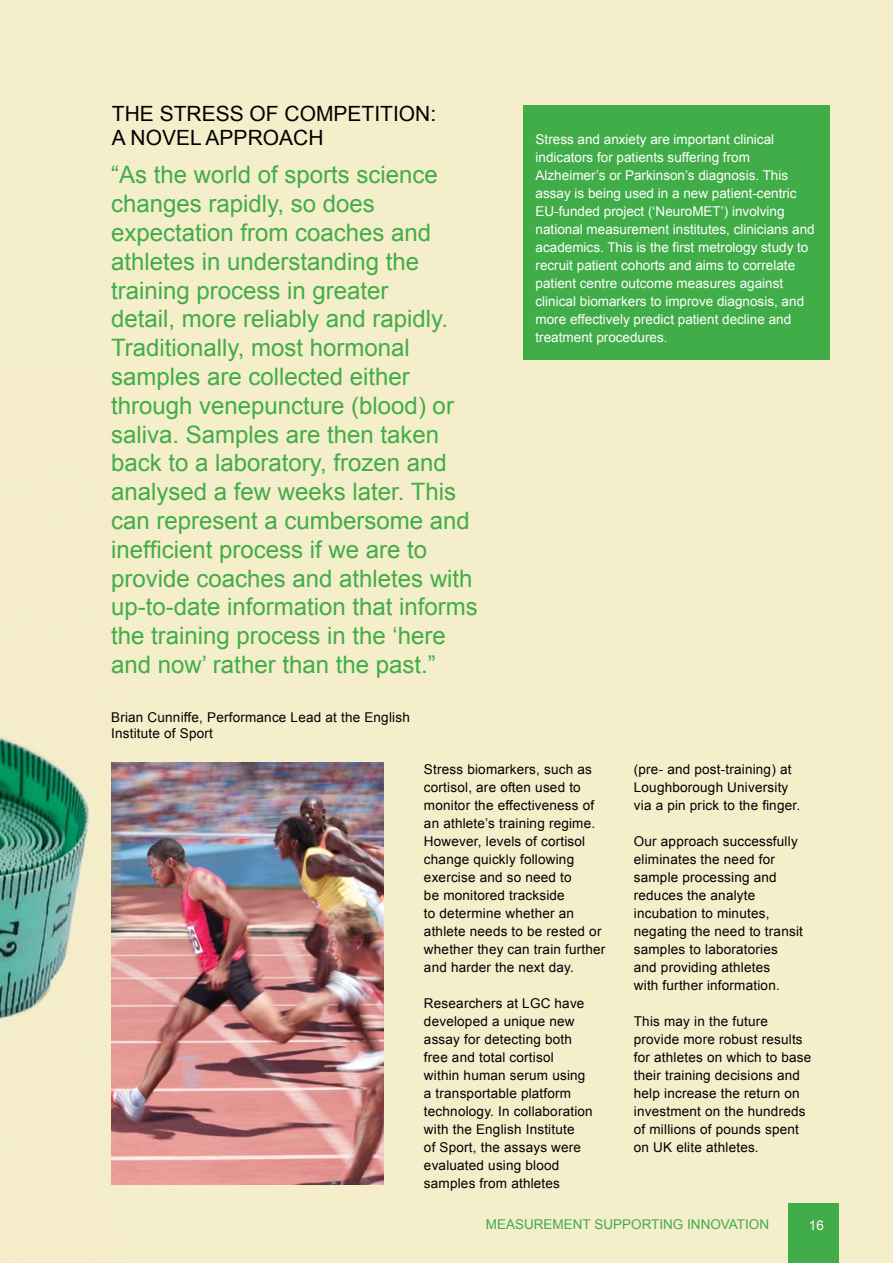
<style>
.page{position:relative;width:893px;height:1263px;background:#fff}
.page>*{position:absolute;margin:0;border:0;box-sizing:border-box;transform-origin:0 0}
.t1{font:24px/28.8px "Arial";color:#41ad49}
.t2{font:21px/24px "Arial";color:#000}
.t3{font:13.5px/18px "Arial";letter-spacing:.015em;color:#000}
.t4{font:13.5px/18px "Arial";color:#fff}
.t5{font:13.5px "Arial";color:#41ad49}
</style>
<div class="page">
<div style="left:0;top:337px;width:893px;height:926px;background:#f4eeca"></div>
<img style="left:0;top:735px;width:121px;height:450px">
<div style="left:0;top:0;width:893px;height:373px;background:#f4eeca"></div>
<img style="left:111px;top:763px;width:272px;height:421px">
<div style="left:788px;top:1203px;width:51px;height:60px;background:#41ad49"></div>
<div style="left:523px;top:106px;width:306px;height:254px;background:#41ad49"></div>
<h2 class="t2" style="left:112px;top:102px;width:326px">THE STRESS OF COMPETITION:<br>A NOVEL APPROACH</h2>
<p class="t1" style="left:111px;top:161px;width:368px">“As the world of sports science changes rapidly, so does expectation from coaches and athletes in understanding the training process in greater<br>detail, more reliably and rapidly.<br>Traditionally, most hormonal samples are collected either through venepuncture (blood) or saliva. Samples are then taken back to a laboratory, frozen and analysed a few weeks later. This can represent a cumbersome and inefficient process if we are to provide coaches and athletes with up-to-date information that informs the training process in the ‘here and now’ rather than the past.”</p>
<p class="t3" style="left:111px;top:709px;width:300px;line-height:16.2px">Brian Cunniffe, Performance Lead at the English<br>Institute of Sport</p>
<p class="t4" style="left:536px;top:130px;width:281px">Stress and anxiety are important clinical indicators for patients suffering from Alzheimer’s or Parkinson’s diagnosis. This assay is being used in a new patient-centric EU-funded project (‘NeuroMET’) involving national measurement institutes, clinicians and academics. This is the first metrology study to recruit patient cohorts and aims to correlate patient centre outcome measures against clinical biomarkers to improve diagnosis, and more effectively predict patient decline and treatment procedures.</p>
<p class="t3" style="left:424px;top:760px;width:183px">Stress biomarkers, such as cortisol, are often used to monitor the effectiveness of an athlete’s training regime.<br>However, levels of cortisol change quickly following exercise and so need to<br>be monitored trackside<br>to determine whether an athlete needs to be rested or whether they can train further and harder the next day.</p>
<p class="t3" style="left:424px;top:994px;width:170px">Researchers at LGC have developed a unique new assay for detecting both free and total cortisol<br>within human serum using a transportable platform technology. In collaboration with the English Institute<br>of Sport, the assays were evaluated using blood samples from athletes</p>
<p class="t3" style="left:634px;top:760px;width:168px">(pre- and post-training) at<br>Loughborough University via a pin prick to the finger.</p>
<p class="t3" style="left:634px;top:832px;width:171px">Our approach successfully eliminates the need for sample processing and reduces the analyte incubation to minutes, negating the need to transit samples to laboratories and providing athletes<br>with further information.</p>
<p class="t3" style="left:634px;top:1012px;width:179px">This may in the future provide more robust results for athletes on which to base their training decisions and help increase the return on investment on the hundreds of millions of pounds spent on UK elite athletes.</p>
<p class="t5" style="left:486px;top:1216px;width:285px">MEASUREMENT SUPPORTING INNOVATION</p>
<p class="t4" style="left:809px;top:1216px;width:17px">16</p>
</div>
